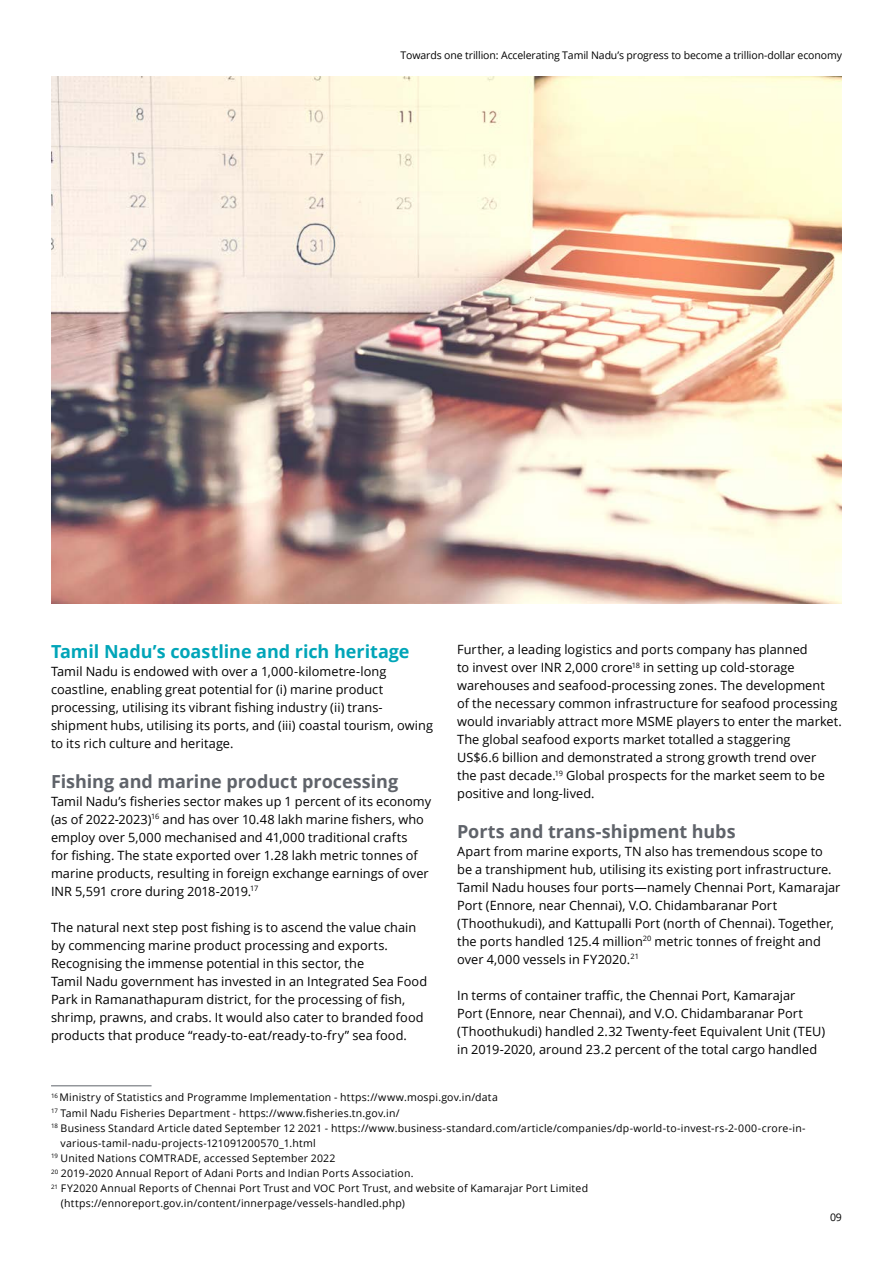
<style>
.page{position:relative;width:893px;height:1263px;background:#fff}
.page>*{position:absolute;margin:0;border:0;box-sizing:border-box;transform-origin:0 0}
.t1{font:700 18px "Open Sans";letter-spacing:-.005em;color:#5f636a}
.t2{font:700 18px "Open Sans";letter-spacing:-.005em;color:#00a5b8}
.t3{font:12.75px/18px "Open Sans";letter-spacing:.005em;color:#000}
.t4{font:10.5px "Open Sans";letter-spacing:.02em;color:#000}
.t5{font:10.5px "Open Sans";letter-spacing:-.01em;color:#000}
</style>
<div class="page">
<hr style="left:51px;top:1085px;width:101px;height:1px;background:#5f636a">
<img style="left:51px;top:77px;width:791px;height:527px">
<p class="t5" style="left:400px;top:48px;width:443px">Towards one trillion: Accelerating Tamil Nadu’s progress to become a trillion-dollar economy</p>
<h1 class="t2" style="left:51px;top:639px;width:360px">Tamil Nadu’s coastline and rich heritage</h1>
<p class="t3" style="left:51px;top:662px;width:383px">Tamil Nadu is endowed with over a 1,000-kilometre-long coastline, enabling great potential for (i) marine product processing, utilising its vibrant fishing industry (ii) trans&shy;shipment hubs, utilising its ports, and (iii) coastal tourism, owing to its rich culture and heritage.</p>
<h1 class="t1" style="left:51px;top:768px;width:349px">Fishing and marine product processing</h1>
<p class="t3" style="left:51px;top:792px;width:382px">Tamil Nadu’s fisheries sector makes up 1 percent of its economy (as of 2022-2023)<sup>16</sup> and has over 10.48 lakh marine fishers, who employ over 5,000 mechanised and 41,000 traditional crafts<br>for fishing. The state exported over 1.28 lakh metric tonnes of marine products, resulting in foreign exchange earnings of over INR 5,591 crore during 2018-2019.<sup>17</sup></p>
<p class="t3" style="left:51px;top:918px;width:378px">The natural next step post fishing is to ascend the value chain by commencing marine product processing and exports.<br>Recognising the immense potential in this sector, the<br>Tamil Nadu government has invested in an Integrated Sea Food Park in Ramanathapuram district, for the processing of fish, shrimp, prawns, and crabs. It would also cater to branded food products that produce “ready-to-eat/ready-to-fry” sea food.</p>
<p class="t3" style="left:457px;top:640px;width:386px">Further, a leading logistics and ports company has planned<br>to invest over INR 2,000 crore<sup>18</sup> in setting up cold-storage warehouses and seafood-processing zones. The development<br>of the necessary common infrastructure for seafood processing would invariably attract more MSME players to enter the market.<br>The global seafood exports market totalled a staggering<br>US$6.6 billion and demonstrated a strong growth trend over<br>the past decade.<sup>19</sup> Global prospects for the market seem to be positive and long-lived.</p>
<h1 class="t1" style="left:457px;top:818px;width:280px">Ports and trans-shipment hubs</h1>
<p class="t3" style="left:457px;top:842px;width:385px">Apart from marine exports, TN also has tremendous scope to be a transhipment hub, utilising its existing port infrastructure.<br>Tamil Nadu houses four ports—namely Chennai Port, Kamarajar Port (Ennore, near Chennai), V.O. Chidambaranar Port (Thoothukudi), and Kattupalli Port (north of Chennai). Together, the ports handled 125.4 million<sup>20</sup> metric tonnes of freight and over 4,000 vessels in FY2020.<sup>21</sup></p>
<p class="t3" style="left:457px;top:986px;width:370px">In terms of container traffic, the Chennai Port, Kamarajar<br>Port (Ennore, near Chennai), and V.O. Chidambaranar Port (Thoothukudi) handled 2.32 Twenty-feet Equivalent Unit (TEU) in 2019-2020, around 23.2 percent of the total cargo handled</p>
<p class="t4" style="left:51px;top:1090px;width:448px"><sup>16</sup> Ministry of Statistics and Programme Implementation - https://www.mospi.gov.in/data</p>
<p class="t4" style="left:51px;top:1105px;width:350px"><sup>17</sup> Tamil Nadu Fisheries Department - https://www.fisheries.tn.gov.in/</p>
<p class="t4" style="left:51px;top:1121px;width:756px"><sup>18</sup> Business Standard Article dated September 12 2021 - https://www.business-standard.com/article/companies/dp-world-to-invest-rs-2-000-crore-in-</p>
<p class="t4" style="left:61px;top:1136px;width:257px">various-tamil-nadu-projects-121091200570_1.html</p>
<p class="t4" style="left:51px;top:1151px;width:286px"><sup>19</sup> United Nations COMTRADE, accessed September 2022</p>
<p class="t4" style="left:51px;top:1166px;width:364px"><sup>20</sup> 2019-2020 Annual Report of Adani Ports and Indian Ports Association.</p>
<p class="t4" style="left:51px;top:1181px;width:539px"><sup>21</sup> FY2020 Annual Reports of Chennai Port Trust and VOC Port Trust, and website of Kamarajar Port Limited</p>
<p class="t4" style="left:61px;top:1196px;width:346px">(https://ennoreport.gov.in/content/innerpage/vessels-handled.php)</p>
<p class="t4" style="left:830px;top:1210px;width:13px">09</p>
</div>
